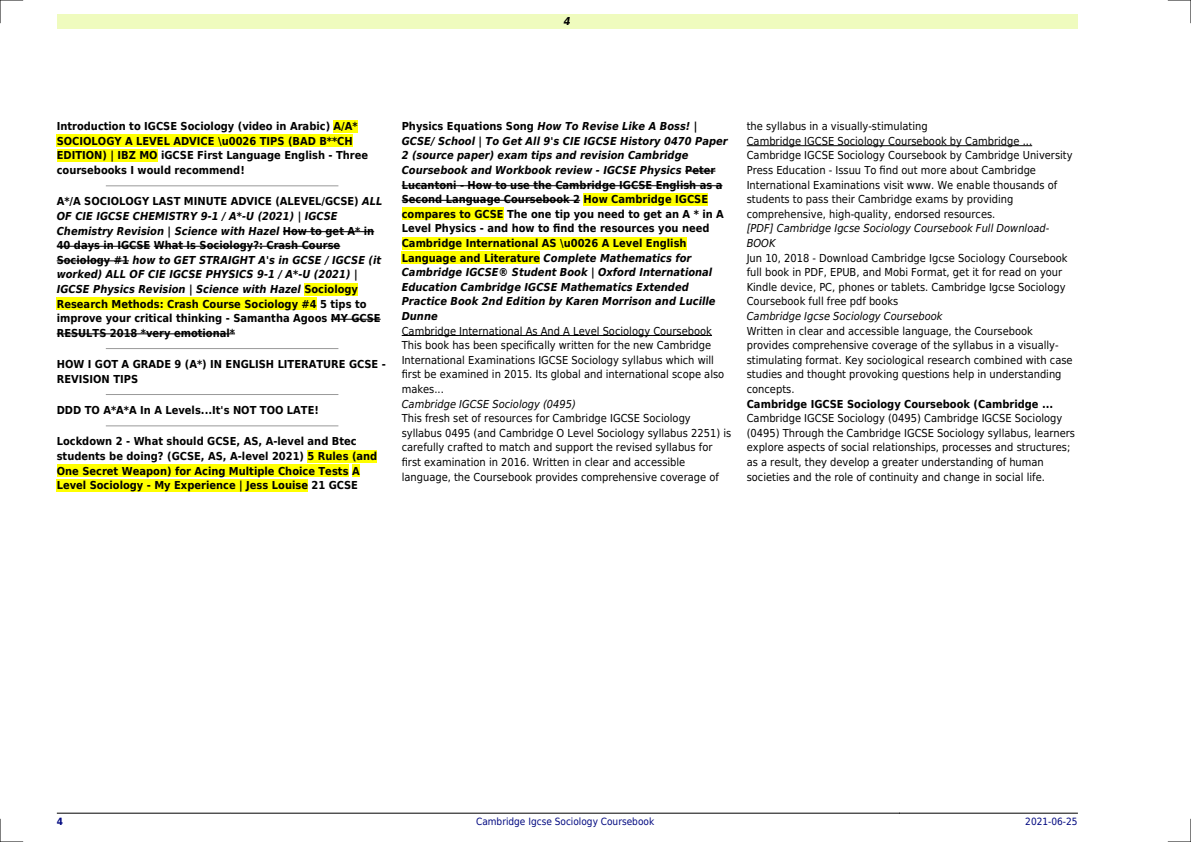
<style>
.page{position:relative;width:1191px;height:842px;background:#fff}
.page>*{position:absolute;margin:0;border:0;box-sizing:border-box;transform-origin:0 0}
.t1{font:11px/14.6px "DejaVu Sans Condensed";color:#000}
.t2{font:700 11px/14.6px "DejaVu Sans Condensed";color:#000}
.t3{font:italic 700 11px/14.6px "DejaVu Sans Condensed";color:#000}
.t4{font:italic 11px/14.6px "DejaVu Sans Condensed";color:#000}
.t5{font:10px "DejaVu Sans Condensed";color:#000880}
.t6{font:700 10px "DejaVu Sans Condensed";color:#000880}
.s1{font-style:italic}
.s2{font-style:normal}
</style>
<div class="page">
<div style="left:57px;top:14px;width:1020px;height:15px;background:#effbbe"></div>
<hr style="left:57px;top:813px;width:174px;height:1px;background:#000">
<hr style="left:231px;top:813px;width:668px;height:1px;background:#000">
<hr style="left:899px;top:813px;width:178px;height:1px;background:#000">
<div style="left:334px;top:120px;width:24px;height:13px;background:#ff0"></div>
<div style="left:57px;top:135px;width:296px;height:12px;background:#ff0"></div>
<div style="left:57px;top:149px;width:101px;height:13px;background:#ff0"></div>
<hr style="left:106px;top:185px;width:232px;height:1px;background:#999">
<hr style="left:283px;top:231px;width:91px;height:1px;background:#000">
<hr style="left:57px;top:246px;width:93px;height:1px;background:#000">
<hr style="left:154px;top:246px;width:186px;height:1px;background:#000">
<hr style="left:57px;top:261px;width:72px;height:1px;background:#000">
<div style="left:304px;top:283px;width:54px;height:12px;background:#ff0"></div>
<div style="left:57px;top:297px;width:260px;height:13px;background:#ff0"></div>
<hr style="left:331px;top:319px;width:49px;height:1px;background:#000">
<hr style="left:57px;top:334px;width:178px;height:1px;background:#000">
<hr style="left:106px;top:348px;width:232px;height:1px;background:#999">
<hr style="left:106px;top:394px;width:232px;height:1px;background:#999">
<hr style="left:106px;top:425px;width:232px;height:1px;background:#999">
<div style="left:307px;top:450px;width:70px;height:12px;background:#ff0"></div>
<div style="left:57px;top:464px;width:291px;height:13px;background:#ff0"></div>
<div style="left:352px;top:464px;width:8px;height:13px;background:#ff0"></div>
<div style="left:57px;top:479px;width:251px;height:13px;background:#ff0"></div>
<hr style="left:685px;top:171px;width:30px;height:1px;background:#000">
<hr style="left:402px;top:185px;width:320px;height:1px;background:#000">
<hr style="left:402px;top:200px;width:178px;height:1px;background:#000">
<div style="left:583px;top:193px;width:125px;height:13px;background:#ff0"></div>
<div style="left:402px;top:208px;width:101px;height:12px;background:#ff0"></div>
<div style="left:402px;top:237px;width:284px;height:13px;background:#ff0"></div>
<div style="left:402px;top:251px;width:138px;height:13px;background:#ff0"></div>
<hr style="left:402px;top:335px;width:310px;height:1px;background:#000">
<hr style="left:746px;top:145px;width:286px;height:1px;background:#000">
<svg style="left:0;top:0;width:23px;height:23px"></svg>
<svg style="left:0;top:819px;width:23px;height:23px"></svg>
<svg style="left:1168px;top:0;width:23px;height:23px"></svg>
<svg style="left:1168px;top:819px;width:23px;height:23px"></svg>
<p class="t3" style="left:563px;top:14px;width:8px">4</p>
<p class="t2" style="left:57px;top:119px;width:313px">Introduction to IGCSE Sociology (video in Arabic) A/A* SOCIOLOGY A LEVEL ADVICE \u0026 TIPS (BAD B**CH EDITION) | IBZ MO iGCSE First Language English - Three coursebooks I would recommend!</p>
<p class="t2" style="left:57px;top:194px;width:327px">A*/A SOCIOLOGY LAST MINUTE ADVICE (ALEVEL/GCSE) <span class="s1">ALL OF CIE IGCSE CHEMISTRY 9-1 / A*-U (2021) | IGCSE Chemistry Revision | Science with Hazel</span> How to get A* in 40 days in IGCSE What Is Sociology?: Crash Course Sociology #1 <span class="s1">how to GET STRAIGHT A's in GCSE / IGCSE (it worked) ALL OF CIE IGCSE PHYSICS 9-1 / A*-U (2021) | IGCSE Physics Revision | Science with Hazel</span> Sociology Research Methods: Crash Course Sociology #4 5 tips to improve your critical thinking - Samantha Agoos MY GCSE RESULTS 2018 *very emotional*</p>
<p class="t2" style="left:57px;top:357px;width:331px">HOW I GOT A GRADE 9 (A*) IN ENGLISH LITERATURE GCSE -<br>REVISION TIPS</p>
<p class="t2" style="left:57px;top:403px;width:264px">DDD TO A*A*A In A Levels...It's NOT TOO LATE!</p>
<p class="t2" style="left:57px;top:434px;width:322px">Lockdown 2 - What should GCSE, AS, A-level and Btec students be doing? (GCSE, AS, A-level 2021) 5 Rules (and One Secret Weapon) for Acing Multiple Choice Tests A Level Sociology - My Experience | Jess Louise 21 GCSE</p>
<p class="t3" style="left:402px;top:119px;width:327px"><span class="s2">Physics Equations Song</span> How To Revise Like A Boss! | GCSE/ School | To Get All 9's CIE IGCSE History 0470 Paper 2 (source paper) exam tips and revision Cambridge Coursebook and Workbook review - IGCSE Physics <span class="s2">Peter Lucantoni - How to use the Cambridge IGCSE English as a Second Language Coursebook 2 How Cambridge IGCSE compares to GCSE The one tip you need to get an A * in A Level Physics - and how to find the resources you need Cambridge International AS \u0026 A Level English Language and Literature</span> Complete Mathematics for Cambridge IGCSE® Student Book | Oxford International Education Cambridge IGCSE Mathematics Extended Practice Book 2nd Edition by Karen Morrison and Lucille Dunne</p>
<p class="t1" style="left:402px;top:323px;width:324px">Cambridge International As And A Level Sociology Coursebook This book has been specifically written for the new Cambridge International Examinations IGCSE Sociology syllabus which will first be examined in 2015. Its global and international scope also makes...</p>
<p class="t4" style="left:402px;top:396px;width:176px">Cambridge IGCSE Sociology (0495)</p>
<p class="t1" style="left:402px;top:411px;width:331px">This fresh set of resources for Cambridge IGCSE Sociology syllabus 0495 (and Cambridge O Level Sociology syllabus 2251) is carefully crafted to match and support the revised syllabus for first examination in 2016. Written in clear and accessible language, the Coursebook provides comprehensive coverage of</p>
<p class="t1" style="left:746px;top:119px;width:327px">the syllabus in a visually-stimulating<br>Cambridge IGCSE Sociology Coursebook by Cambridge ...<br>Cambridge IGCSE Sociology Coursebook by Cambridge University Press Education - Issuu To find out more about Cambridge International Examinations visit www. We enable thousands of students to pass their Cambridge exams by providing comprehensive, high-quality, endorsed resources.</p>
<p class="t4" style="left:746px;top:221px;width:304px">[PDF] Cambridge Igcse Sociology Coursebook Full Download-<br>BOOK</p>
<p class="t1" style="left:746px;top:250px;width:322px">Jun 10, 2018 - Download Cambridge Igcse Sociology Coursebook full book in PDF, EPUB, and Mobi Format, get it for read on your Kindle device, PC, phones or tablets. Cambridge Igcse Sociology Coursebook full free pdf books</p>
<p class="t4" style="left:746px;top:309px;width:197px">Cambridge Igcse Sociology Coursebook</p>
<p class="t1" style="left:746px;top:323px;width:327px">Written in clear and accessible language, the Coursebook provides comprehensive coverage of the syllabus in a visually&shy;stimulating format. Key sociological research combined with case studies and thought provoking questions help in understanding concepts.</p>
<p class="t2" style="left:746px;top:396px;width:308px">Cambridge IGCSE Sociology Coursebook (Cambridge ...</p>
<p class="t1" style="left:746px;top:411px;width:330px">Cambridge IGCSE Sociology (0495) Cambridge IGCSE Sociology (0495) Through the Cambridge IGCSE Sociology syllabus, learners explore aspects of social relationships, processes and structures; as a result, they develop a greater understanding of human societies and the role of continuity and change in social life.</p>
<p class="t6" style="left:57px;top:816px;width:8px">4</p>
<p class="t5" style="left:476px;top:816px;width:180px">Cambridge Igcse Sociology Coursebook</p>
<p class="t5" style="left:1025px;top:816px;width:54px">2021-06-25</p>
</div>
